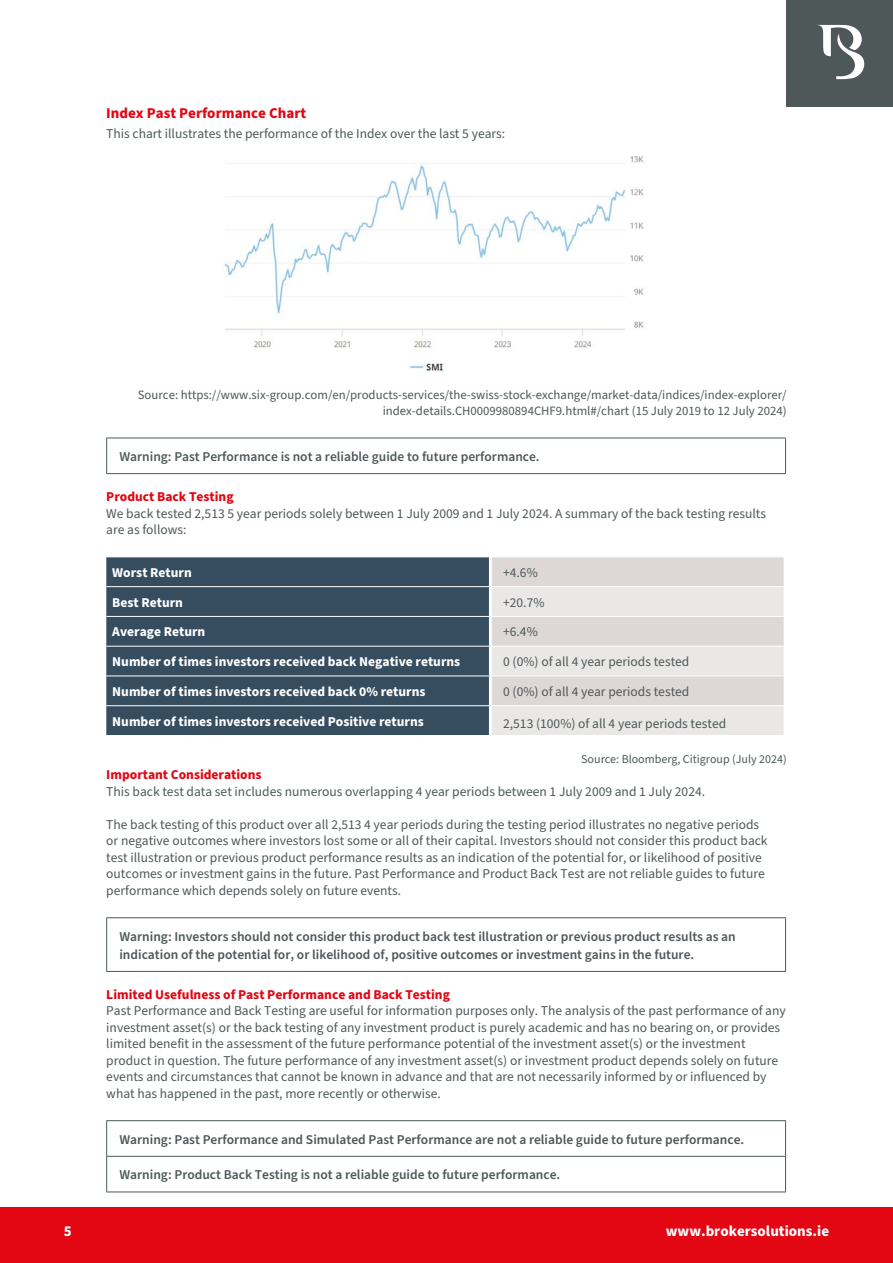
<style>
.page{position:relative;width:893px;height:1263px;background:#fff}
.page>*{position:absolute;margin:0;border:0;box-sizing:border-box;transform-origin:0 0}
.t1{font:700 15px "Source Sans Pro";color:#e30613}
.t2{font:700 15px "Source Sans Pro";color:#fff}
.t3{font:13.5px/16.5px "Source Sans Pro";color:#4f5859}
.t4{font:600 13.5px/18px "Source Sans Pro";color:#4f5859}
.t5{font:700 13.5px "Source Sans Pro";color:#fff}
.t6{font:700 13.5px "Source Sans Pro";color:#e30613}
.t7{font:600 13.5px "Source Sans Pro";color:#4f5859}
.t8{font:12.75px/16.5px "Source Sans Pro";color:#4f5859;text-align:right}
.t9{font:12px "Source Sans Pro";color:#4f5859}
</style>
<div class="page">
<div style="left:0;top:1208px;width:893px;height:55px;background:#e30613"></div>
<div style="left:787px;top:0;width:106px;height:106px;background:#4f5859"></div>
<svg style="left:818px;top:25px;width:46px;height:54px"></svg>
<hr style="left:106px;top:438px;width:680px;height:1px;background:#4b5859">
<hr style="left:106px;top:438px;width:1px;height:35px;background:#4b5859">
<hr style="left:785px;top:438px;width:1px;height:35px;background:#4b5859">
<hr style="left:106px;top:473px;width:680px;height:1px;background:#4b5859">
<div style="left:106px;top:557px;width:383px;height:178px;background:#354d5f"></div>
<svg style="left:492px;top:557px;width:292px;height:178px"></svg>
<hr style="left:106px;top:586px;width:384px;height:1px;background:#fff">
<hr style="left:490px;top:586px;width:294px;height:1px;background:#fff">
<hr style="left:106px;top:616px;width:384px;height:1px;background:#fff">
<hr style="left:490px;top:616px;width:294px;height:1px;background:#fff">
<hr style="left:106px;top:646px;width:384px;height:1px;background:#fff">
<hr style="left:490px;top:646px;width:294px;height:1px;background:#fff">
<hr style="left:106px;top:675px;width:384px;height:1px;background:#fff">
<hr style="left:490px;top:675px;width:294px;height:1px;background:#fff">
<hr style="left:106px;top:705px;width:384px;height:1px;background:#fff">
<hr style="left:490px;top:705px;width:294px;height:1px;background:#fff">
<hr style="left:106px;top:917px;width:680px;height:1px;background:#4b5859">
<hr style="left:106px;top:918px;width:1px;height:53px;background:#4b5859">
<hr style="left:785px;top:918px;width:1px;height:53px;background:#4b5859">
<hr style="left:106px;top:971px;width:680px;height:1px;background:#4b5859">
<hr style="left:106px;top:1120px;width:680px;height:1px;background:#4b5859">
<hr style="left:106px;top:1121px;width:1px;height:35px;background:#4b5859">
<hr style="left:785px;top:1121px;width:1px;height:35px;background:#4b5859">
<hr style="left:106px;top:1156px;width:680px;height:1px;background:#4b5859">
<hr style="left:106px;top:1157px;width:1px;height:34px;background:#4b5859">
<hr style="left:785px;top:1157px;width:1px;height:34px;background:#4b5859">
<hr style="left:106px;top:1191px;width:680px;height:1px;background:#4b5859">
<img style="left:224px;top:156px;width:420px;height:192px">
<img style="left:410px;top:363px;width:33px;height:8px">
<p class="t1" style="left:106px;top:102px;width:201px">Index Past Performance Chart</p>
<p class="t3" style="left:106px;top:126px;width:400px">This chart illustrates the performance of the Index over the last 5 years:</p>
<p class="t8" style="left:138px;top:386px;width:650px">Source: https://www.six-group.com/en/products-services/the-swiss-stock-exchange/market-data/indices/index-explorer/ index-details.CH0009980894CHF9.html#/chart (15 July 2019 to 12 July 2024)</p>
<p class="t7" style="left:119px;top:447px;width:422px">Warning: Past Performance is not a reliable guide to future performance.</p>
<p class="t6" style="left:106px;top:487px;width:129px">Product Back Testing</p>
<p class="t3" style="left:106px;top:505px;width:661px">We back tested 2,513 5 year periods solely between 1 July 2009 and 1 July 2024. A summary of the back testing results are as follows:</p>
<p class="t5" style="left:112px;top:563px;width:81px">Worst Return</p>
<p class="t3" style="left:503px;top:564px;width:36px">+4.6%</p>
<p class="t5" style="left:112px;top:593px;width:72px">Best Return</p>
<p class="t3" style="left:503px;top:594px;width:43px">+20.7%</p>
<p class="t5" style="left:112px;top:623px;width:95px">Average Return</p>
<p class="t3" style="left:503px;top:624px;width:36px">+6.4%</p>
<p class="t5" style="left:112px;top:652px;width:349px">Number of times investors received back Negative returns</p>
<p class="t3" style="left:503px;top:654px;width:188px">0 (0%) of all 4 year periods tested</p>
<p class="t5" style="left:112px;top:682px;width:315px">Number of times investors received back 0% returns</p>
<p class="t3" style="left:503px;top:684px;width:188px">0 (0%) of all 4 year periods tested</p>
<p class="t5" style="left:112px;top:712px;width:313px">Number of times investors received Positive returns</p>
<p class="t3" style="left:503px;top:715px;width:225px">2,513 (100%) of all 4 year periods tested</p>
<p class="t9" style="left:581px;top:751px;width:207px">Source: Bloomberg, Citigroup (July 2024)</p>
<p class="t6" style="left:106px;top:766px;width:157px">Important Considerations</p>
<p class="t3" style="left:106px;top:783px;width:600px">This back test data set includes numerous overlapping 4 year periods between 1 July 2009 and 1 July 2024.</p>
<p class="t3" style="left:106px;top:816px;width:663px">The back testing of this product over all 2,513 4 year periods during the testing period illustrates no negative periods or negative outcomes where investors lost some or all of their capital. Investors should not consider this product back test illustration or previous product performance results as an indication of the potential for, or likelihood of positive outcomes or investment gains in the future. Past Performance and Product Back Test are not reliable guides to future performance which depends solely on future events.</p>
<p class="t4" style="left:119px;top:927px;width:618px">Warning: Investors should not consider this product back test illustration or previous product results as an indication of the potential for, or likelihood of, positive outcomes or investment gains in the future.</p>
<p class="t6" style="left:106px;top:985px;width:345px">Limited Usefulness of Past Performance and Back Testing</p>
<p class="t3" style="left:106px;top:1003px;width:681px">Past Performance and Back Testing are useful for information purposes only. The analysis of the past performance of any investment asset(s) or the back testing of any investment product is purely academic and has no bearing on, or provides limited benefit in the assessment of the future performance potential of the investment asset(s) or the investment product in question. The future performance of any investment asset(s) or investment product depends solely on future events and circumstances that cannot be known in advance and that are not necessarily informed by or influenced by what has happened in the past, more recently or otherwise.</p>
<p class="t4" style="left:119px;top:1130px;width:626px">Warning: Past Performance and Simulated Past Performance are not a reliable guide to future performance.</p>
<p class="t4" style="left:119px;top:1166px;width:442px">Warning: Product Back Testing is not a reliable guide to future performance.</p>
<p class="t2" style="left:64px;top:1221px;width:9px">5</p>
<p class="t2" style="left:666px;top:1221px;width:165px">www.brokersolutions.ie</p>
</div>
